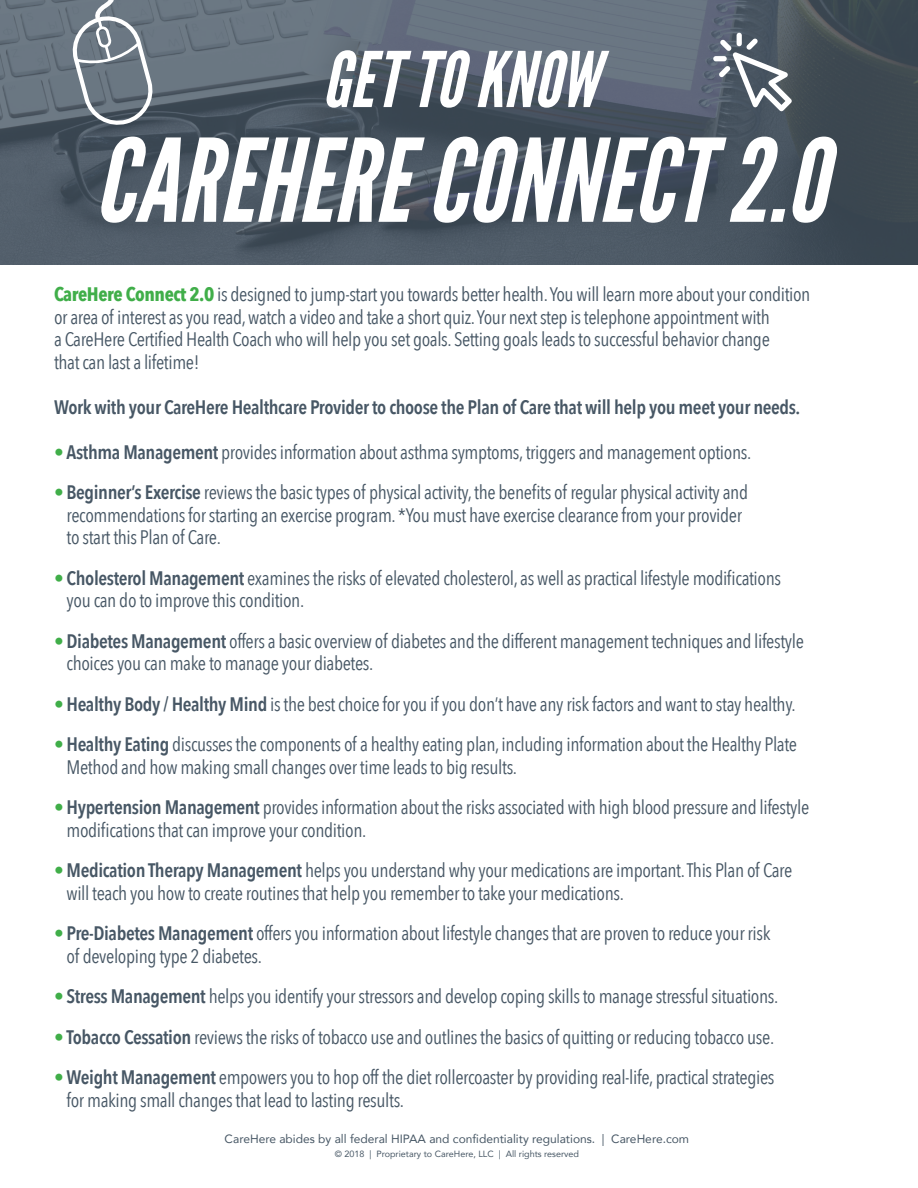
<style>
.page{position:relative;width:918px;height:1188px;background:#fff}
.page>*{position:absolute;margin:0;border:0;box-sizing:border-box;transform-origin:0 0}
.t1{font:italic 114.75px "League Gothic";color:#fff}
.t2{font:italic 76.5px "League Gothic";color:#fff}
.t3{font:19.5px/22.5px "Avenir Next Condensed";letter-spacing:-.02em;color:#475765}
.t4{font:600 19.5px "Avenir Next Condensed";letter-spacing:-.02em;color:#475765}
.t5{font:12px "Avenir";color:#475765}
.t6{font:9px "Avenir";color:#475765}
.s1{font-weight:700;color:#40ae49}
.s2{color:#40ae49}
.s3{font-weight:600}
</style>
<div class="page">
<svg style="left:0;top:0;width:918px;height:265px;background:#4d5965"></svg>
<svg style="left:67px;top:0;width:89px;height:129px;background:#79838d"></svg>
<div style="left:713px;top:56px;width:14px;height:5px;background:#fff;border-radius:3px"></div>
<div style="left:737px;top:33px;width:5px;height:13px;background:#fff;border-radius:3px"></div>
<svg style="left:719px;top:38px;width:73px;height:73px"></svg>
<p class="t2" style="left:322px;top:34px;width:278px">GET TO KNOW</p>
<p class="t1" style="left:94px;top:113px;width:733px">CAREHERE CONNECT 2.0</p>
<p class="t3" style="left:54px;top:282px;width:758px"><span class="s1">CareHere Connect 2.0</span> is designed to jump-start you towards better health. You will learn more about your condition</p>
<p class="t3" style="left:54px;top:305px;width:717px">or area of interest as you read, watch a video and take a short quiz. Your next step is telephone appointment with</p>
<p class="t3" style="left:54px;top:327px;width:717px">a CareHere Certified Health Coach who will help you set goals. Setting goals leads to successful behavior change</p>
<p class="t3" style="left:54px;top:350px;width:147px">that can last a lifetime!</p>
<p class="t4" style="left:54px;top:390px;width:748px">Work with your CareHere Healthcare Provider to choose the Plan of Care that will help you meet your needs.</p>
<p class="t3" style="left:54px;top:440px;width:699px"><span class="s2">•</span> <span class="s3">Asthma Management</span> provides information about asthma symptoms, triggers and management options.</p>
<p class="t3" style="left:67px;top:480px;width:683px;text-indent:-13px"><span class="s2">•</span> <span class="s3">Beginner’s Exercise</span> reviews the basic types of physical activity, the benefits of regular physical activity and recommendations for starting an exercise program. *You must have exercise clearance from your provider to start this Plan of Care.</p>
<p class="t3" style="left:67px;top:566px;width:716px;text-indent:-13px"><span class="s2">•</span> <span class="s3">Cholesterol Management</span> examines the risks of elevated cholesterol, as well as practical lifestyle modifications you can do to improve this condition.</p>
<p class="t3" style="left:67px;top:629px;width:739px;text-indent:-13px"><span class="s2">•</span> <span class="s3">Diabetes Management</span> offers a basic overview of diabetes and the different management techniques and lifestyle choices you can make to manage your diabetes.</p>
<p class="t3" style="left:54px;top:692px;width:743px"><span class="s2">•</span> <span class="s3">Healthy Body / Healthy Mind</span> is the best choice for you if you don’t have any risk factors and want to stay healthy.</p>
<p class="t3" style="left:67px;top:732px;width:732px;text-indent:-13px"><span class="s2">•</span> <span class="s3">Healthy Eating</span> discusses the components of a healthy eating plan, including information about the Healthy Plate<br>Method and how making small changes over time leads to big results.</p>
<p class="t3" style="left:67px;top:795px;width:744px;text-indent:-13px"><span class="s2">•</span> <span class="s3">Hypertension Management</span> provides information about the risks associated with high blood pressure and lifestyle modifications that can improve your condition.</p>
<p class="t3" style="left:67px;top:858px;width:727px;text-indent:-13px"><span class="s2">•</span> <span class="s3">Medication Therapy Management</span> helps you understand why your medications are important. This Plan of Care will teach you how to create routines that help you remember to take your medications.</p>
<p class="t3" style="left:67px;top:921px;width:705px;text-indent:-13px"><span class="s2">•</span> <span class="s3">Pre-Diabetes Management</span> offers you information about lifestyle changes that are proven to reduce your risk of developing type 2 diabetes.</p>
<p class="t3" style="left:54px;top:984px;width:726px"><span class="s2">•</span> <span class="s3">Stress Management</span> helps you identify your stressors and develop coping skills to manage stressful situations.</p>
<p class="t3" style="left:54px;top:1025px;width:722px"><span class="s2">•</span> <span class="s3">Tobacco Cessation</span> reviews the risks of tobacco use and outlines the basics of quitting or reducing tobacco use.</p>
<p class="t3" style="left:67px;top:1065px;width:709px;text-indent:-13px"><span class="s2">•</span> <span class="s3">Weight Management</span> empowers you to hop off the diet rollercoaster by providing real-life, practical strategies for making small changes that lead to lasting results.</p>
<p class="t5" style="left:225px;top:1129px;width:466px">CareHere abides by all federal HIPAA and confidentiality regulations. | CareHere.com</p>
<p class="t6" style="left:335px;top:1146px;width:246px">© 2018 | Proprietary to CareHere, LLC | All rights reserved</p>
</div>
